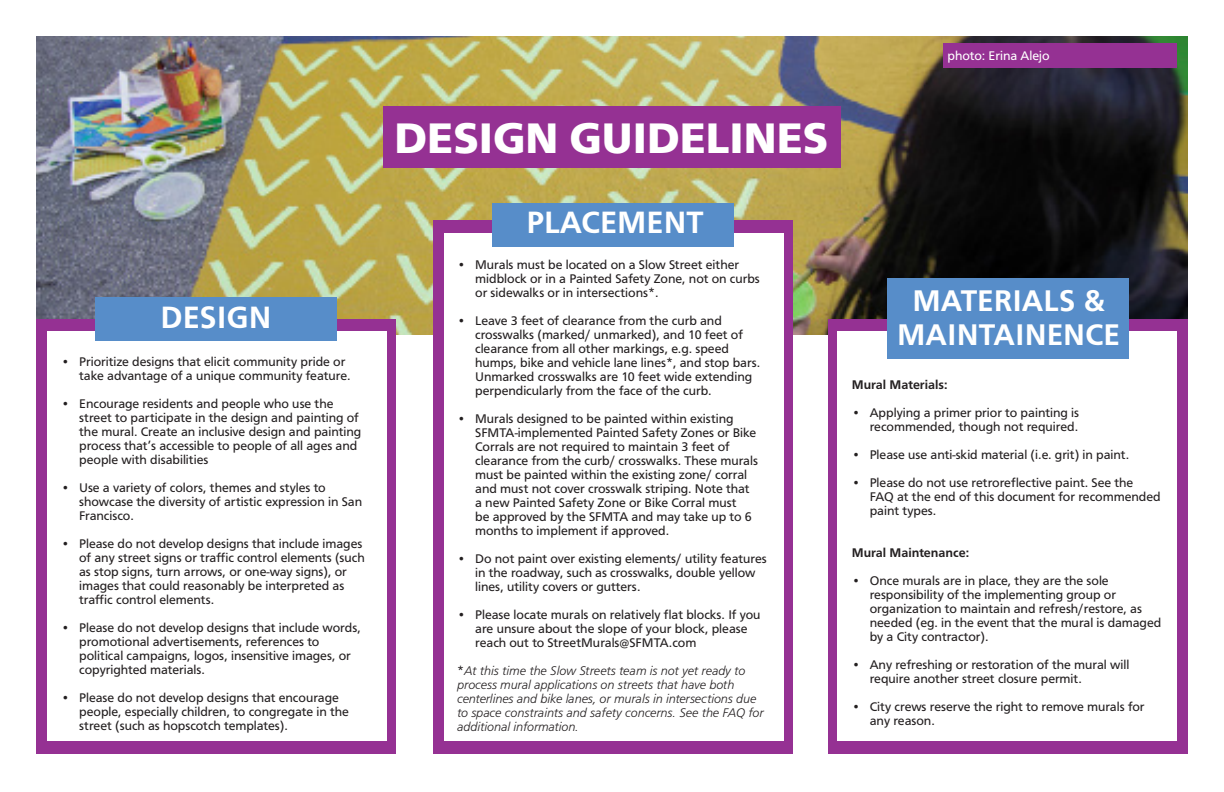
<style>
.page{position:relative;width:1224px;height:792px;background:#fff}
.page>*{position:absolute;margin:0;border:0;box-sizing:border-box;transform-origin:0 0}
.t1{font:900 44.3px "Graphein Pro";color:#fff}
.t2{font:700 32px "Graphein Pro";color:#fff}
.t3{font:700 31px/34px "Graphein Pro";color:#fff;text-align:center}
.t4{font:13px/14px "Graphein Pro";color:#231f20}
.t5{font:italic 300 13px/14px "Graphein Pro";letter-spacing:-.005em;color:#231f20}
.t6{font:700 13px "Graphein Pro";color:#231f20}
.t7{font:13px "Graphein Pro";color:#fff}
.s1{font-weight:400;font-style:normal}
</style>
<div class="page">
<img style="left:36px;top:36px;width:1152px;height:298px">
<div style="left:383px;top:106px;width:458px;height:62px;background:#953193"></div>
<div style="left:943px;top:43px;width:233px;height:25px;background:#953193"></div>
<div style="left:36px;top:319px;width:360px;height:434px;background:#953193"></div>
<div style="left:433px;top:220px;width:360px;height:533px;background:#953193"></div>
<div style="left:828px;top:319px;width:360px;height:434px;background:#953193"></div>
<div style="left:48px;top:332px;width:339px;height:409px;background:#fff"></div>
<div style="left:444px;top:233px;width:340px;height:508px;background:#fff"></div>
<div style="left:837px;top:332px;width:340px;height:409px;background:#fff"></div>
<div style="left:887px;top:278px;width:242px;height:81px;background:#578dc9"></div>
<div style="left:95px;top:297px;width:242px;height:44px;background:#578dc9"></div>
<div style="left:492px;top:203px;width:242px;height:44px;background:#578dc9"></div>
<p class="t2" style="left:161px;top:299px;width:112px">DESIGN</p>
<p class="t4" style="left:79px;top:354px;width:273px;text-indent:-18px">• Prioritize designs that elicit community pride or take advantage of a unique community feature.</p>
<p class="t4" style="left:79px;top:396px;width:284px;text-indent:-18px">• Encourage residents and people who use the street to participate in the design and painting of the mural. Create an inclusive design and painting process that’s accessible to people of all ages and people with disabilities</p>
<p class="t4" style="left:79px;top:480px;width:285px;text-indent:-18px">• Use a variety of colors, themes and styles to showcase the diversity of artistic expression in San<br>Francisco.</p>
<p class="t4" style="left:79px;top:536px;width:287px;text-indent:-18px">• Please do not develop designs that include images of any street signs or traffic control elements (such as stop signs, turn arrows, or one-way signs), or images that could reasonably be interpreted as traffic control elements.</p>
<p class="t4" style="left:79px;top:620px;width:283px;text-indent:-18px">• Please do not develop designs that include words, promotional advertisements, references to political campaigns, logos, insensitive images, or copyrighted materials.</p>
<p class="t4" style="left:79px;top:690px;width:271px;text-indent:-18px">• Please do not develop designs that encourage people, especially children, to congregate in the street (such as hopscotch templates).</p>
<p class="t1" style="left:395px;top:113px;width:435px">DESIGN GUIDELINES</p>
<p class="t2" style="left:527px;top:204px;width:179px">PLACEMENT</p>
<p class="t4" style="left:475px;top:258px;width:286px;text-indent:-18px">• Murals must be located on a Slow Street either midblock or in a Painted Safety Zone, not on curbs or sidewalks or in intersections*.</p>
<p class="t4" style="left:475px;top:314px;width:287px;text-indent:-18px">• Leave 3 feet of clearance from the curb and crosswalks (marked/ unmarked), and 10 feet of clearance from all other markings, e.g. speed humps, bike and vehicle lane lines*, and stop bars.<br>Unmarked crosswalks are 10 feet wide extending perpendicularly from the face of the curb.</p>
<p class="t4" style="left:475px;top:412px;width:284px;text-indent:-18px">• Murals designed to be painted within existing SFMTA-implemented Painted Safety Zones or Bike Corrals are not required to maintain 3 feet of clearance from the curb/ crosswalks. These murals must be painted within the existing zone/ corral and must not cover crosswalk striping. Note that a new Painted Safety Zone or Bike Corral must<br>be approved by the SFMTA and may take up to 6 months to implement if approved.</p>
<p class="t4" style="left:475px;top:552px;width:293px;text-indent:-18px">• Do not paint over existing elements/ utility features in the roadway, such as crosswalks, double yellow lines, utility covers or gutters.</p>
<p class="t4" style="left:475px;top:607px;width:287px;text-indent:-18px">• Please locate murals on relatively flat blocks. If you are unsure about the slope of your block, please reach out to StreetMurals@SFMTA.com</p>
<p class="t5" style="left:457px;top:663px;width:308px"><span class="s1">*</span>At this time the Slow Streets team is not yet ready to process mural applications on streets that have both centerlines and bike lanes, or murals in intersections due to space constraints and safety concerns. See the FAQ for additional information.</p>
<p class="t7" style="left:948px;top:48px;width:104px">photo: Erina Alejo</p>
<p class="t3" style="left:897px;top:283px;width:224px">MATERIALS &amp;<br>MAINTAINENCE</p>
<p class="t6" style="left:852px;top:377px;width:97px">Mural Materials:</p>
<p class="t4" style="left:852px;top:406px;width:229px;text-align:right">• Applying a primer prior to painting is recommended, though not required.</p>
<p class="t4" style="left:852px;top:448px;width:279px">• Please use anti-skid material (i.e. grit) in paint.</p>
<p class="t4" style="left:870px;top:476px;width:292px;text-indent:-18px">• Please do not use retroreflective paint. See the<br>FAQ at the end of this document for recommended paint types.</p>
<p class="t6" style="left:852px;top:545px;width:119px">Mural Maintenance:</p>
<p class="t4" style="left:870px;top:574px;width:293px;text-indent:-18px">• Once murals are in place, they are the sole responsibility of the implementing group or organization to maintain and refresh/restore, as needed (eg. in the event that the mural is damaged by a City contractor).</p>
<p class="t4" style="left:870px;top:658px;width:261px;text-indent:-18px">• Any refreshing or restoration of the mural will require another street closure permit.</p>
<p class="t4" style="left:870px;top:700px;width:276px;text-indent:-18px">• City crews reserve the right to remove murals for any reason.</p>
</div>
